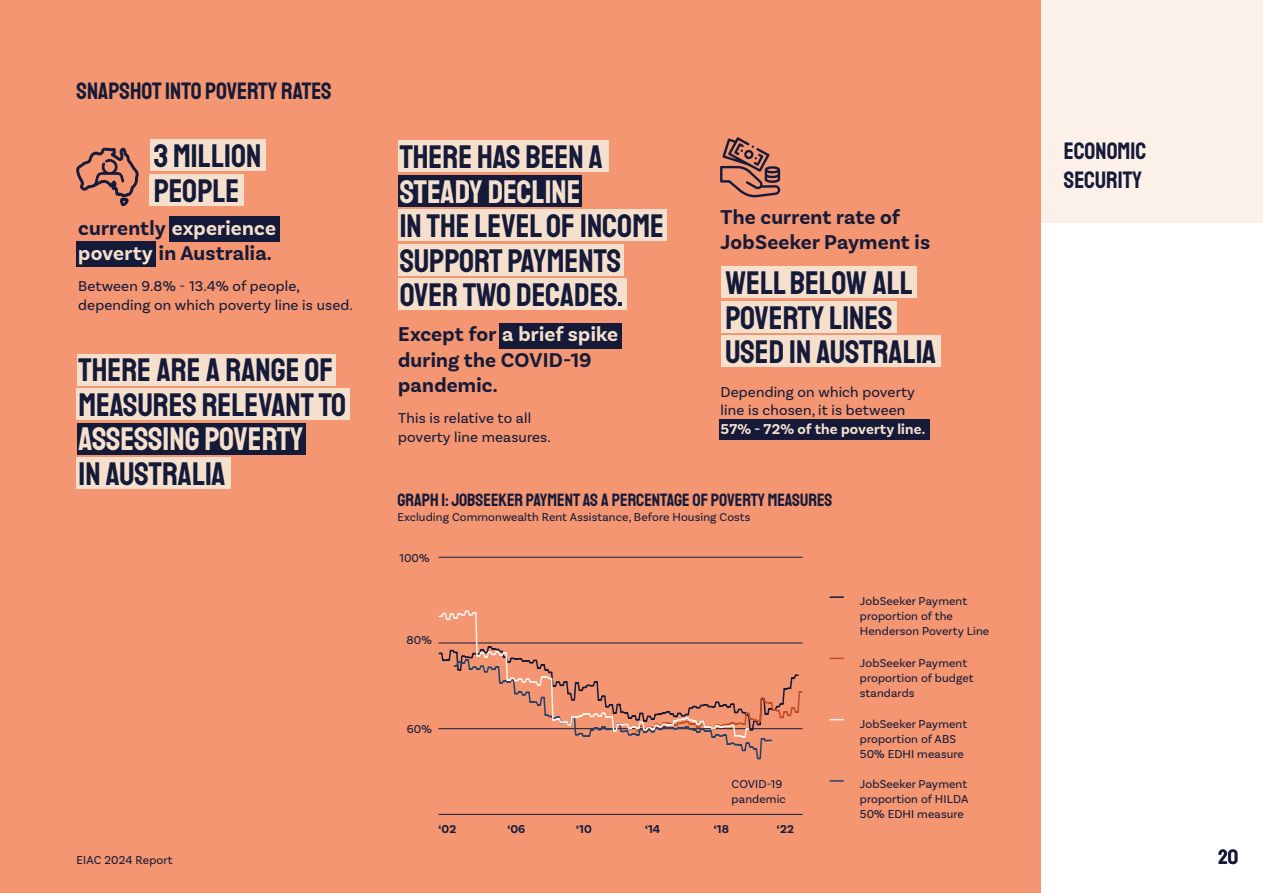
<style>
.page{position:relative;width:1263px;height:893px;background:#fff}
.page>*{position:absolute;margin:0;border:0;box-sizing:border-box;transform-origin:0 0}
.stats{font:33px/34.5px "Staatliches";color:#161a39}
.Heading_A__H3{font:24px/28.8px "Staatliches";color:#161a39}
.Feature_text_B__p{font:700 21px/25.2px "Basic Sans";letter-spacing:.01em;color:#161a39}
.t1{font:21px "Staatliches";color:#161a39}
.Table_Figure_Heading__p{font:18px "Staatliches";color:#161a39}
.Body__p{font:15px/18.8px "Basic Sans";letter-spacing:.01em;color:#161a39}
.Feature_text_B__p-2{font:15px/18.8px "Basic Sans";letter-spacing:.01em;color:#161a39}
.Table_Figure_Heading__p-2{font:12px/15px "Basic Sans";letter-spacing:.01em;color:#161a39}
.t2{font:700 12px "Basic Sans";letter-spacing:.01em;color:#161a39}
.s1{color:#f4e0cd}
.s2{font-weight:700;color:#f4e0cd}
</style>
<div class="page">
<div style="left:1040px;top:0;width:223px;height:222px;background:#fbf1e8"></div>
<div style="left:0;top:0;width:1041px;height:893px;background:#f39671"></div>
<div style="left:150px;top:140px;width:115px;height:31px;background:#f4e0cd"></div>
<div style="left:150px;top:174px;width:94px;height:32px;background:#f4e0cd"></div>
<svg style="left:76px;top:148px;width:63px;height:58px"></svg>
<div style="left:77px;top:241px;width:79px;height:26px;background:#161a39"></div>
<div style="left:169px;top:216px;width:111px;height:26px;background:#161a39"></div>
<div style="left:77px;top:388px;width:273px;height:32px;background:#f4e0cd"></div>
<div style="left:77px;top:423px;width:228px;height:31px;background:#161a39"></div>
<div style="left:77px;top:457px;width:154px;height:32px;background:#f4e0cd"></div>
<div style="left:77px;top:354px;width:258px;height:32px;background:#f4e0cd"></div>
<div style="left:398px;top:175px;width:184px;height:32px;background:#161a39"></div>
<div style="left:398px;top:210px;width:268px;height:31px;background:#f4e0cd"></div>
<div style="left:398px;top:244px;width:226px;height:31px;background:#f4e0cd"></div>
<div style="left:398px;top:141px;width:210px;height:31px;background:#f4e0cd"></div>
<div style="left:398px;top:278px;width:229px;height:32px;background:#f4e0cd"></div>
<div style="left:499px;top:323px;width:123px;height:25px;background:#161a39"></div>
<svg style="left:720px;top:137px;width:60px;height:61px"></svg>
<div style="left:721px;top:267px;width:195px;height:31px;background:#f4e0cd"></div>
<div style="left:721px;top:301px;width:176px;height:32px;background:#f4e0cd"></div>
<div style="left:721px;top:336px;width:220px;height:31px;background:#f4e0cd"></div>
<div style="left:719px;top:419px;width:210px;height:21px;background:#161a39"></div>
<svg style="left:438px;top:610px;width:365px;height:150px"></svg>
<hr style="left:438px;top:557px;width:364px;height:1px;background:#161a39">
<hr style="left:438px;top:814px;width:364px;height:1px;background:#161a39">
<svg style="left:830px;top:596px;width:13px;height:2px"></svg>
<svg style="left:830px;top:658px;width:13px;height:1px"></svg>
<svg style="left:830px;top:719px;width:13px;height:1px"></svg>
<svg style="left:830px;top:780px;width:13px;height:2px"></svg>
<h3 class="Heading_A__H3" style="left:77px;top:77px;width:257px">SNAPSHOT INTO POVERTY RATES</h3>
<p class="stats" style="left:154px;top:139px;width:109px">3 MILLION<br>PEOPLE</p>
<p class="Feature_text_B__p" style="left:78px;top:215px;width:199px">currently <span class="s1">experience poverty</span> in Australia.</p>
<p class="Feature_text_B__p-2" style="left:78px;top:277px;width:276px">Between 9.8% - 13.4% of people, depending on which poverty line is used.</p>
<p class="stats" style="left:79px;top:353px;width:269px">THERE ARE A RANGE OF<br>MEASURES RELEVANT TO<br><span class="s1">ASSESSING POVERTY<br></span>IN AUSTRALIA</p>
<p class="stats" style="left:400px;top:139px;width:266px">THERE HAS BEEN A<br><span class="s1">STEADY DECLINE<br></span>IN THE LEVEL OF INCOME<br>SUPPORT PAYMENTS<br>OVER TWO DECADES.</p>
<p class="Feature_text_B__p" style="left:398px;top:322px;width:222px">Except for <span class="s1">a brief spike </span>during the COVID-19 pandemic.</p>
<p class="Body__p" style="left:398px;top:409px;width:154px">This is relative to all poverty line measures.</p>
<p class="Feature_text_B__p" style="left:721px;top:205px;width:211px">The current rate of<br>JobSeeker Payment is</p>
<p class="stats" style="left:725px;top:266px;width:212px">WELL BELOW ALL<br>POVERTY LINES<br>USED IN AUSTRALIA</p>
<p class="Body__p" style="left:721px;top:382px;width:206px">Depending on which poverty line is chosen, it is between<br><span class="s2">57% - 72% of the poverty line.</span></p>
<p class="Table_Figure_Heading__p" style="left:397px;top:488px;width:436px">GRAPH 1: JOBSEEKER PAYMENT AS A PERCENTAGE OF POVERTY MEASURES</p>
<p class="Table_Figure_Heading__p-2" style="left:397px;top:509px;width:355px">Excluding Commonwealth Rent Assistance, Before Housing Costs</p>
<p class="Table_Figure_Heading__p-2" style="left:399px;top:550px;width:32px">100%</p>
<p class="Table_Figure_Heading__p-2" style="left:407px;top:633px;width:27px">80%</p>
<p class="Table_Figure_Heading__p-2" style="left:407px;top:721px;width:27px">60%</p>
<p class="Table_Figure_Heading__p-2" style="left:732px;top:776px;width:56px">COVID-19 pandemic</p>
<p class="t2" style="left:438px;top:822px;width:19px">‘02</p>
<p class="t2" style="left:507px;top:822px;width:20px">‘06</p>
<p class="t2" style="left:576px;top:822px;width:17px">‘10</p>
<p class="t2" style="left:645px;top:822px;width:17px">‘14</p>
<p class="t2" style="left:714px;top:822px;width:17px">‘18</p>
<p class="t2" style="left:777px;top:822px;width:18px">‘22</p>
<p class="Table_Figure_Heading__p-2" style="left:860px;top:594px;width:131px">JobSeeker Payment proportion of the<br>Henderson Poverty Line</p>
<p class="Table_Figure_Heading__p-2" style="left:860px;top:655px;width:115px">JobSeeker Payment proportion of budget standards</p>
<p class="Table_Figure_Heading__p-2" style="left:860px;top:716px;width:109px">JobSeeker Payment proportion of ABS<br>50% EDHI measure</p>
<p class="Table_Figure_Heading__p-2" style="left:860px;top:776px;width:110px;text-align:justify">JobSeeker Payment proportion of HILDA 50% EDHI measure</p>
<h2 class="Heading_A__H3" style="left:1064px;top:136px;width:84px">ECONOMIC<br>SECURITY</h2>
<p class="Table_Figure_Heading__p-2" style="left:77px;top:853px;width:98px">EIAC 2024 Report</p>
<h3 class="t1" style="left:1218px;top:843px;width:21px">20</h3>
</div>
